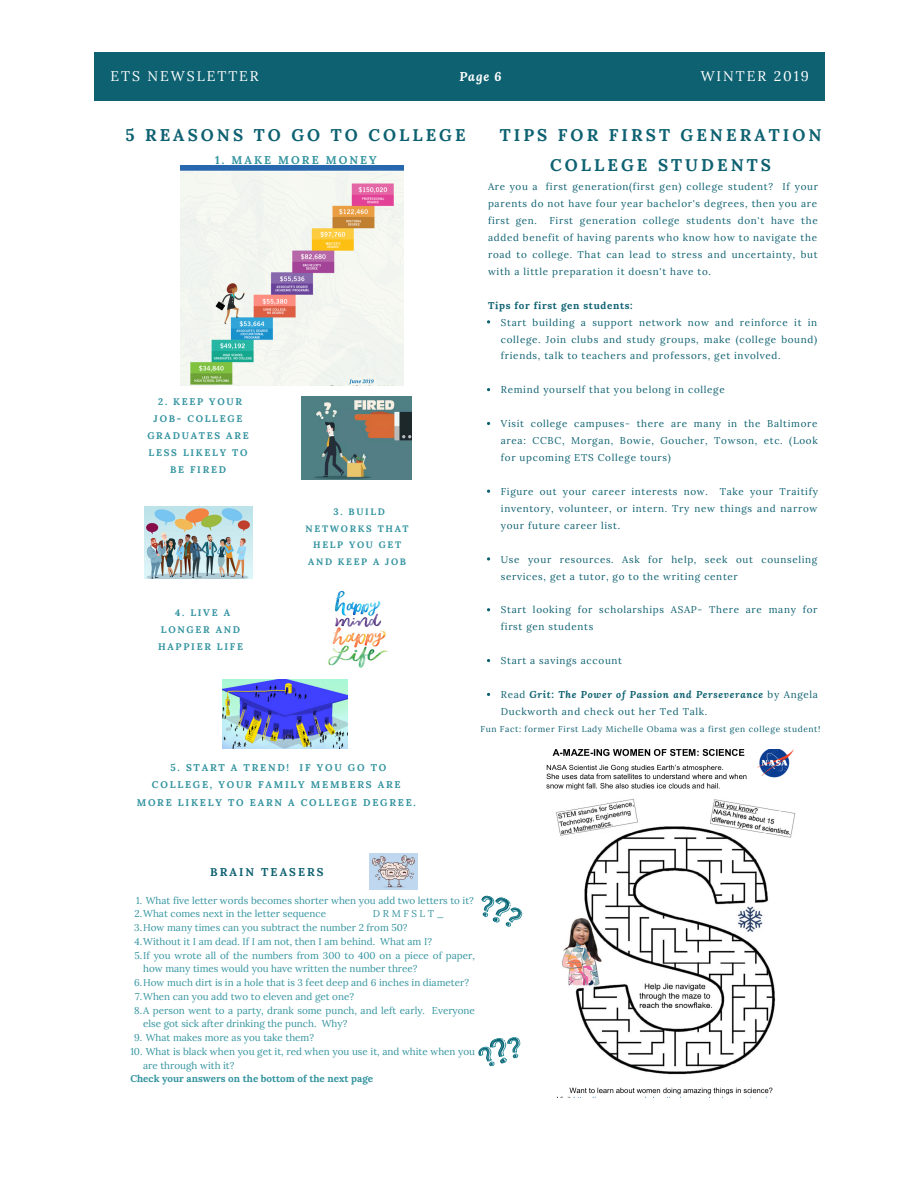
<style>
.page{position:relative;width:918px;height:1188px;background:#fff}
.page>*{position:absolute;margin:0;border:0;box-sizing:border-box;transform-origin:0 0}
.t1{font:700 16.95px/29.7px "Lora";letter-spacing:.18em;color:#0e6171;text-align:center}
.t2{font:13.95px "Lora";letter-spacing:.14em;color:#fff}
.t3{font:italic 700 12.6px "Lora";color:#fff}
.t4{font:700 11.25px "Lora";letter-spacing:.18em;color:#3494a0}
.t5{font:700 11.25px "Lora";letter-spacing:.18em;color:#0e6171}
.t6{font:9.9px/17px "Lora";letter-spacing:.07em;color:#0e6171;text-align:justify}
.t7{font:9.9px/13.8px "Lora";color:#3494a0}
.t8{font:700 9.9px "Lora";color:#3494a0}
.t9{font:700 9.9px "Lora";letter-spacing:.07em;color:#0e6171}
.t10{font:9.9px "Lora";letter-spacing:.265em;color:#3494a0}
.t11{font:700 9.75px/17.4px "Lora";letter-spacing:.18em;color:#3494a0;text-align:center}
.t12{font:700 9.6px/17.1px "Lora";letter-spacing:.18em;color:#3494a0;text-align:center}
.t13{font:700 9.3px/16.6px "Lora";letter-spacing:.18em;color:#3494a0;text-align:center}
.t14{font:8.4px "Lora";letter-spacing:.07em;color:#0e6171}
.s1{font-weight:700;font-style:italic}
</style>
<div class="page">
<img style="left:180px;top:165px;width:224px;height:221px">
<div style="left:95px;top:53px;width:730px;height:47px;background:#0e6171"></div>
<img style="left:546px;top:749px;width:249px;height:349px">
<img style="left:301px;top:396px;width:110px;height:83px">
<img style="left:144px;top:507px;width:108px;height:72px">
<img style="left:328px;top:590px;width:60px;height:78px">
<img style="left:223px;top:679px;width:125px;height:70px">
<svg style="left:487px;top:557px;width:3px;height:4px"></svg>
<img style="left:370px;top:854px;width:47px;height:36px">
<svg style="left:481px;top:895px;width:42px;height:32px"></svg>
<svg style="left:478px;top:1037px;width:43px;height:30px"></svg>
<h2 class="t2" style="left:111px;top:67px;width:150px">ETS NEWSLETTER</h2>
<h2 class="t2" style="left:701px;top:67px;width:110px">WINTER 2019</h2>
<p class="t3" style="left:459px;top:68px;width:44px">Page 6</p>
<h1 class="t1" style="left:125px;top:120px;width:342px">5 REASONS TO GO TO COLLEGE</h1>
<p class="t4" style="left:215px;top:152px;width:163px">1. MAKE MORE MONEY</p>
<p class="t12" style="left:147px;top:393px;width:103px">2. KEEP YOUR<br>JOB- COLLEGE<br>GRADUATES ARE<br>LESS LIKELY TO<br>BE FIRED</p>
<p class="t12" style="left:158px;top:604px;width:87px">4. LIVE A<br>LONGER AND<br>HAPPIER LIFE</p>
<p class="t13" style="left:306px;top:503px;width:105px">3. BUILD<br>NETWORKS THAT<br>HELP YOU GET<br>AND KEEP A JOB</p>
<p class="t11" style="left:137px;top:759px;width:281px">5. START A TREND! IF YOU GO TO<br>COLLEGE, YOUR FAMILY MEMBERS ARE<br>MORE LIKELY TO EARN A COLLEGE DEGREE.</p>
<h1 class="t1" style="left:500px;top:120px;width:323px">TIPS FOR FIRST GENERATION<br>COLLEGE STUDENTS</h1>
<p class="t6" style="left:488px;top:178px;width:332px">Are you a first generation(first gen) college student? If your parents do not have four year bachelor's degrees, then you are first gen.</p>
<p class="t6" style="left:488px;top:212px;width:331px;text-indent:61px">First generation college students don't have the added benefit of having parents who know how to navigate the road to college. That can lead to stress and uncertainty, but with a little preparation it doesn't have to.</p>
<p class="t9" style="left:488px;top:299px;width:146px">Tips for first gen students:</p>
<p class="t6" style="left:501px;top:313px;width:318px">Start building a support network now and reinforce it in college. Join clubs and study groups, make (college bound) friends, talk to teachers and professors, get involved.</p>
<p class="t6" style="left:501px;top:381px;width:225px">Remind yourself that you belong in college</p>
<p class="t6" style="left:501px;top:415px;width:318px">Visit college campuses- there are many in the Baltimore area: CCBC, Morgan, Bowie, Goucher, Towson, etc. (Look for upcoming ETS College tours)</p>
<p class="t6" style="left:501px;top:483px;width:319px">Figure out your career interests now. Take your Traitify inventory, volunteer, or intern. Try new things and narrow your future career list.</p>
<p class="t6" style="left:501px;top:551px;width:318px">Use your resources. Ask for help, seek out counseling services, get a tutor, go to the writing center</p>
<p class="t6" style="left:501px;top:601px;width:318px">Start looking for scholarships ASAP- There are many for first gen students</p>
<p class="t6" style="left:501px;top:652px;width:123px">Start a savings account</p>
<p class="t6" style="left:501px;top:686px;width:319px">Read <span class="s1">Grit: The Power of Passion and Perseverance</span> by Angela<br>Duckworth and check out her Ted Talk.</p>
<p class="t14" style="left:480px;top:724px;width:341px">Fun Fact: former First Lady Michelle Obama was a first gen college student!</p>
<p class="t5" style="left:210px;top:865px;width:115px">BRAIN TEASERS</p>
<p class="t7" style="left:134px;top:893px;width:341px">1. What five letter words becomes shorter when you add two letters to it?<br>2.What comes next in the letter sequence</p>
<p class="t10" style="left:373px;top:907px;width:73px">DRMFSLT_</p>
<p class="t7" style="left:134px;top:921px;width:275px">3.How many times can you subtract the number 2 from 50?</p>
<p class="t7" style="left:134px;top:934px;width:299px">4.Without it I am dead. If I am not, then I am behind. What am I?</p>
<p class="t7" style="left:134px;top:948px;width:342px">5.If you wrote all of the numbers from 300 to 400 on a piece of paper,</p>
<p class="t7" style="left:143px;top:962px;width:276px">how many times would you have written the number three?</p>
<p class="t7" style="left:134px;top:976px;width:336px">6.How much dirt is in a hole that is 3 feet deep and 6 inches in diameter?</p>
<p class="t7" style="left:135px;top:989px;width:220px">7.When can you add two to eleven and get one?</p>
<p class="t7" style="left:134px;top:1003px;width:342px">8.A person went to a party, drank some punch, and left early. Everyone</p>
<p class="t7" style="left:143px;top:1017px;width:206px">else got sick after drinking the punch. Why?</p>
<p class="t7" style="left:134px;top:1031px;width:182px">9. What makes more as you take them?</p>
<p class="t7" style="left:143px;top:1044px;width:334px;text-indent:-13px">10. What is black when you get it, red when you use it, and white when you are through with it?</p>
<p class="t8" style="left:130px;top:1072px;width:244px">Check your answers on the bottom of the next page</p>
</div>
